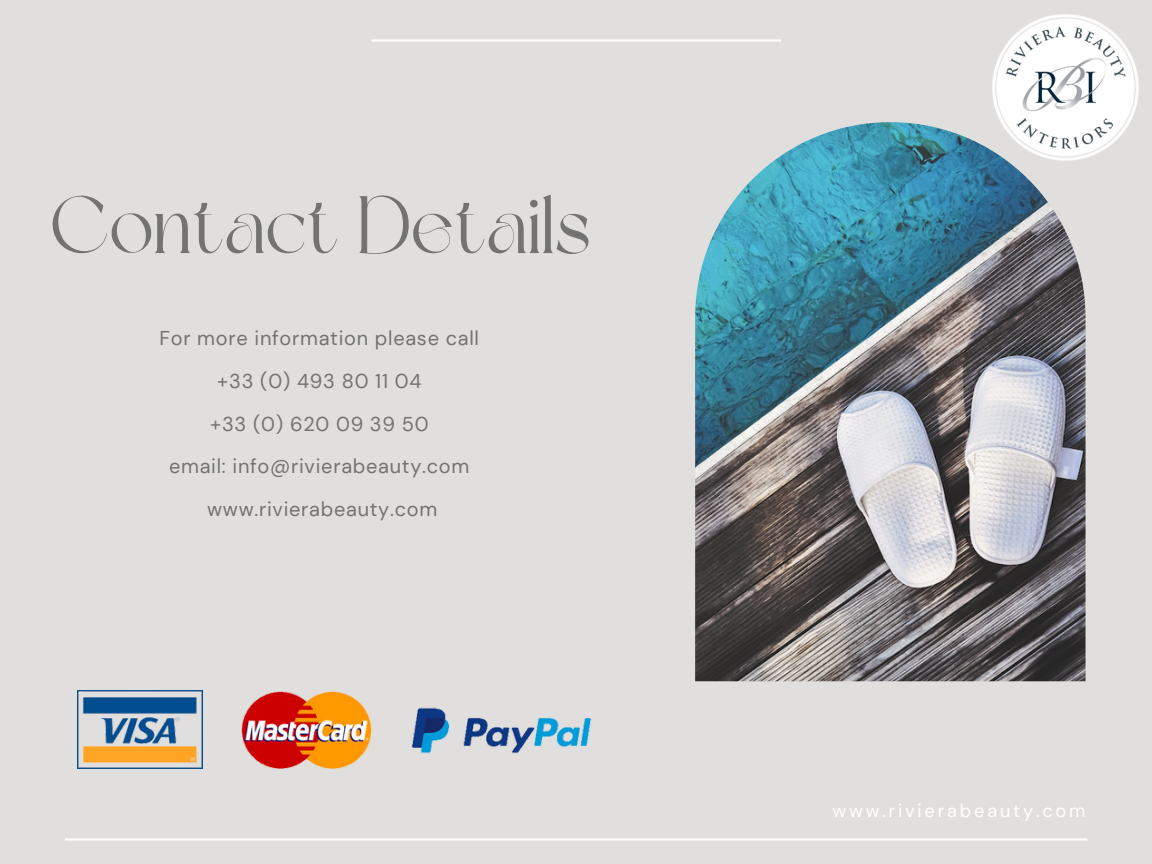
<style>
.page{position:relative;width:1152px;height:864px;background:#e0dfdd}
.page>*{position:absolute;margin:0;border:0;box-sizing:border-box;transform-origin:0 0}
.t1{font:81px "Dream Avenue";color:#737373}
.t2{font:19.95px "DM Sans";letter-spacing:.035em;color:#737373}
.t3{font:18.3px "DM Sans";letter-spacing:.15em;color:#fff}
</style>
<div class="page">
<img style="left:695px;top:122px;width:391px;height:559px">
<hr style="left:65px;top:838px;width:1022px;height:3px;background:#fff">
<img style="left:411px;top:707px;width:180px;height:47px">
<img style="left:77px;top:690px;width:125px;height:79px">
<img style="left:241px;top:691px;width:131px;height:78px">
<img style="left:985px;top:14px;width:154px;height:155px">
<hr style="left:372px;top:39px;width:409px;height:3px;background:#fff">
<p class="t1" style="left:50px;top:192px;width:542px">Contact Details</p>
<p class="t2" style="left:159px;top:325px;width:321px">For more information please call</p>
<p class="t2" style="left:217px;top:368px;width:206px">+33 (0) 493 80 11 04</p>
<p class="t2" style="left:210px;top:411px;width:220px">+33 (0) 620 09 39 50</p>
<p class="t2" style="left:169px;top:454px;width:302px">email: info@rivierabeauty.com</p>
<p class="t2" style="left:207px;top:496px;width:232px">www.rivierabeauty.com</p>
<p class="t3" style="left:833px;top:798px;width:254px">www.rivierabeauty.com</p>
</div>
